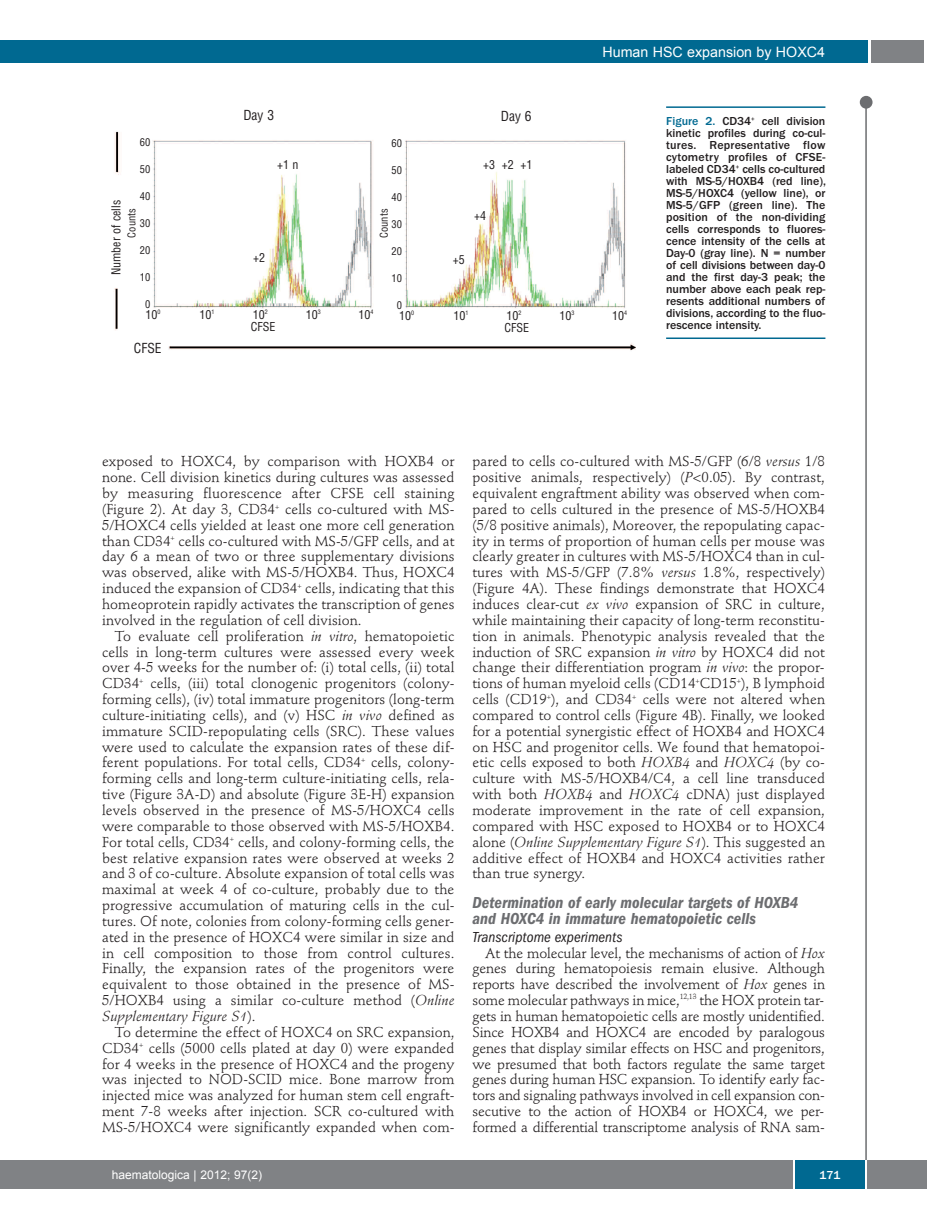
<style>
.page{position:relative;width:927px;height:1225px;background:#fff}
.page>*{position:absolute;margin:0;border:0;box-sizing:border-box;transform-origin:0 0}
.t1{font:italic 600 condensed 16.5px/16.5px "Franklin Gothic";letter-spacing:.005em;color:#6c6d70}
.t2{font:italic condensed 15px "Franklin Gothic";letter-spacing:.005em;color:#231f20}
.t3{font:14.25px/15.9px "Stempel Schneidler";letter-spacing:.005em;color:#231f20;text-align:justify}
.t4{font:14.25px "Arial";color:#fff}
.t5{font:condensed 13.5px "Helvetica";color:#231f20}
.t6{font:500 12px/12px "Franklin Gothic";color:#231f20;text-align:justify}
.t7{font:condensed 12px "Helvetica";color:#231f20}
.t8{font:12px "Arial";color:#fff}
.t9{font:500 12px "Franklin Gothic";color:#fff}
.t10{font:condensed 10.5px "Helvetica";color:#231f20}
.s1{color:#006991}
.s2{font-style:italic}
</style>
<div class="page">
<div style="left:860px;top:96px;width:12px;height:13px;background:#6c6d70;border-radius:50%"></div>
<hr style="left:865px;top:98px;width:2px;height:1062px;background:#6c6d70">
<div style="left:871px;top:40px;width:52px;height:22px;background:#808285"></div>
<div style="left:18px;top:40px;width:849px;height:22px;background:#006991"></div>
<div style="left:17px;top:1160px;width:910px;height:28px;background:#808285"></div>
<div style="left:795px;top:1160px;width:70px;height:28px;background:#006991"></div>
<hr style="left:793px;top:1160px;width:2px;height:28px;background:#fff">
<hr style="left:865px;top:1160px;width:2px;height:28px;background:#fff">
<div style="left:0;top:40px;width:19px;height:22px;background:#006991"></div>
<div style="left:0;top:1160px;width:18px;height:28px;background:#808285"></div>
<img style="left:114px;top:131px;width:521px;height:220px">
<hr style="left:666px;top:106px;width:159px;height:2px;background:#006991">
<hr style="left:666px;top:337px;width:159px;height:2px;background:#006991">
<p class="t4" style="left:602px;top:44px;width:224px">Human HSC expansion by HOXC4</p>
<p class="t5" style="left:243px;top:107px;width:32px">Day 3</p>
<p class="t5" style="left:501px;top:108px;width:32px">Day 6</p>
<p class="t7" style="left:277px;top:158px;width:23px">+1 n</p>
<p class="t7" style="left:483px;top:158px;width:51px">+3 +2 +1</p>
<p class="t10" style="left:140px;top:136px;width:12px">60</p>
<p class="t10" style="left:140px;top:163px;width:12px">50</p>
<p class="t10" style="left:140px;top:190px;width:12px">40</p>
<p class="t10" style="left:140px;top:217px;width:12px">30</p>
<p class="t10" style="left:140px;top:244px;width:12px">20</p>
<p class="t10" style="left:140px;top:271px;width:12px">10</p>
<p class="t10" style="left:145px;top:298px;width:7px">0</p>
<p class="t10" style="left:392px;top:137px;width:12px">60</p>
<p class="t10" style="left:392px;top:164px;width:12px">50</p>
<p class="t10" style="left:392px;top:191px;width:12px">40</p>
<p class="t10" style="left:392px;top:218px;width:12px">30</p>
<p class="t10" style="left:392px;top:245px;width:12px">20</p>
<p class="t10" style="left:392px;top:272px;width:12px">10</p>
<p class="t10" style="left:397px;top:299px;width:7px">0</p>
<p class="t7" style="left:109px;top:275px;width:77px;rotate:-90deg">Number of cells</p>
<p class="t10" style="left:126px;top:237px;width:31px;rotate:-90deg">Counts</p>
<p class="t10" style="left:378px;top:238px;width:31px;rotate:-90deg">Counts</p>
<p class="t7" style="left:474px;top:209px;width:13px">+4</p>
<p class="t7" style="left:253px;top:251px;width:13px">+2</p>
<p class="t7" style="left:453px;top:253px;width:13px">+5</p>
<p class="t7" style="left:145px;top:308px;width:17px">10<sup>0</sup></p>
<p class="t7" style="left:200px;top:308px;width:16px">10<sup>1</sup></p>
<p class="t7" style="left:253px;top:308px;width:16px">10<sup>2</sup></p>
<p class="t7" style="left:306px;top:308px;width:16px">10<sup>3</sup></p>
<p class="t7" style="left:358px;top:308px;width:16px">10<sup>4</sup></p>
<p class="t7" style="left:251px;top:320px;width:26px">CFSE</p>
<p class="t5" style="left:134px;top:340px;width:29px">CFSE</p>
<p class="t7" style="left:399px;top:308px;width:16px">10<sup>0</sup></p>
<p class="t7" style="left:453px;top:308px;width:16px">10<sup>1</sup></p>
<p class="t7" style="left:506px;top:308px;width:16px">10<sup>2</sup></p>
<p class="t7" style="left:560px;top:308px;width:16px">10<sup>3</sup></p>
<p class="t7" style="left:612px;top:308px;width:16px">10<sup>4</sup></p>
<p class="t7" style="left:504px;top:320px;width:26px">CFSE</p>
<p class="t6" style="left:666px;top:116px;width:161px"><span class="s1">Figure 2.</span> CD34<sup>+</sup> cell division kinetic profiles during co-cul&shy;tures. Representative flow cytometry profiles of CFSE&shy;labeled CD34<sup>+</sup> cells co-cultured with MS-5/HOXB4 (red line), MS-5/HOXC4 (yellow line), or MS-5/GFP (green line). The position of the non-dividing cells corresponds to fluores&shy;cence intensity of the cells at Day-0 (gray line). N = number of cell divisions between day-0 and the first day-3 peak; the number above each peak rep&shy;resents additional numbers of divisions, according to the fluo&shy;rescence intensity.</p>
<p class="t3" style="left:102px;top:455px;width:354px">exposed to HOXC4, by comparison with HOXB4 or none. Cell division kinetics during cultures was assessed by measuring fluorescence after CFSE cell staining (Figure 2). At day 3, CD34<sup>+</sup> cells co-cultured with MS-5/HOXC4 cells yielded at least one more cell generation than CD34<sup>+</sup> cells co-cultured with MS-5/GFP cells, and at day 6 a mean of two or three supplementary divisions was observed, alike with MS-5/HOXB4. Thus, HOXC4 induced the expansion of CD34<sup>+</sup> cells, indicating that this homeoprotein rapidly activates the transcription of genes involved in the regulation of cell division.</p>
<p class="t3" style="left:102px;top:629px;width:354px;text-indent:13px">To evaluate cell proliferation <span class="s2">in vitro</span>, hematopoietic cells in long-term cultures were assessed every week over 4-5 weeks for the number of: (i) total cells, (ii) total CD34<sup>+</sup> cells, (iii) total clonogenic progenitors (colony&shy;forming cells), (iv) total immature progenitors (long-term culture-initiating cells), and (v) HSC <span class="s2">in vivo</span> defined as immature SCID-repopulating cells (SRC). These values were used to calculate the expansion rates of these dif&shy;ferent populations. For total cells, CD34<sup>+</sup> cells, colony&shy;forming cells and long-term culture-initiating cells, rela&shy;tive (Figure 3A-D) and absolute (Figure 3E-H) expansion levels observed in the presence of MS-5/HOXC4 cells were comparable to those observed with MS-5/HOXB4.<br>For total cells, CD34<sup>+</sup> cells, and colony-forming cells, the best relative expansion rates were observed at weeks 2 and 3 of co-culture. Absolute expansion of total cells was maximal at week 4 of co-culture, probably due to the progressive accumulation of maturing cells in the cul&shy;tures. Of note, colonies from colony-forming cells gener&shy;ated in the presence of HOXC4 were similar in size and in cell composition to those from control cultures.<br>Finally, the expansion rates of the progenitors were equivalent to those obtained in the presence of MS-5/HOXB4 using a similar co-culture method (<span class="s2">Online Supplementary Figure S1</span>).</p>
<p class="t3" style="left:102px;top:1025px;width:354px;text-indent:13px">To determine the effect of HOXC4 on SRC expansion, CD34<sup>+</sup> cells (5000 cells plated at day 0) were expanded for 4 weeks in the presence of HOXC4 and the progeny was injected to NOD-SCID mice. Bone marrow from injected mice was analyzed for human stem cell engraft&shy;ment 7-8 weeks after injection. SCR co-cultured with MS-5/HOXC4 were significantly expanded when com-</p>
<p class="t3" style="left:472px;top:455px;width:354px">pared to cells co-cultured with MS-5/GFP (6/8 <span class="s2">versus</span> 1/8 positive animals, respectively) (<span class="s2">P</span>&lt;0.05). By contrast, equivalent engraftment ability was observed when com&shy;pared to cells cultured in the presence of MS-5/HOXB4 (5/8 positive animals), Moreover, the repopulating capac&shy;ity in terms of proportion of human cells per mouse was clearly greater in cultures with MS-5/HOXC4 than in cul&shy;tures with MS-5/GFP (7.8% <span class="s2">versus</span> 1.8%, respectively) (Figure 4A). These findings demonstrate that HOXC4 induces clear-cut <span class="s2">ex vivo</span> expansion of SRC in culture, while maintaining their capacity of long-term reconstitu&shy;tion in animals. Phenotypic analysis revealed that the induction of SRC expansion <span class="s2">in vitro</span> by HOXC4 did not change their differentiation program <span class="s2">in vivo</span>: the propor&shy;tions of human myeloid cells (CD14<sup>+</sup>CD15<sup>+</sup>), B lymphoid cells (CD19<sup>+</sup>), and CD34<sup>+</sup> cells were not altered when compared to control cells (Figure 4B). Finally, we looked for a potential synergistic effect of HOXB4 and HOXC4 on HSC and progenitor cells. We found that hematopoi&shy;etic cells exposed to both <span class="s2">HOXB4</span> and <span class="s2">HOXC4</span> (by co&shy;culture with MS-5/HOXB4/C4, a cell line transduced with both <span class="s2">HOXB4</span> and <span class="s2">HOXC4</span> cDNA) just displayed moderate improvement in the rate of cell expansion, compared with HSC exposed to HOXB4 or to HOXC4 alone (<span class="s2">Online Supplementary Figure S1</span>). This suggested an additive effect of HOXB4 and HOXC4 activities rather than true synergy.</p>
<p class="t1" style="left:472px;top:895px;width:327px">Determination of early molecular targets of HOXB4 and HOXC4 in immature hematopoietic cells</p>
<p class="t2" style="left:472px;top:931px;width:151px">Transcriptome experiments</p>
<p class="t3" style="left:472px;top:946px;width:354px;text-indent:13px">At the molecular level, the mechanisms of action of <span class="s2">Hox </span>genes during hematopoiesis remain elusive. Although reports have described the involvement of <span class="s2">Hox</span> genes in some molecular pathways in mice,<sup>12,13</sup> the HOX protein tar&shy;gets in human hematopoietic cells are mostly unidentified.<br>Since HOXB4 and HOXC4 are encoded by paralogous genes that display similar effects on HSC and progenitors, we presumed that both factors regulate the same target genes during human HSC expansion. To identify early fac&shy;tors and signaling pathways involved in cell expansion con&shy;secutive to the action of HOXB4 or HOXC4, we per&shy;formed a differential transcriptome analysis of RNA sam-</p>
<p class="t8" style="left:112px;top:1168px;width:152px">haematologica | 2012; 97(2)</p>
<p class="t9" style="left:819px;top:1171px;width:23px">171</p>
</div>
